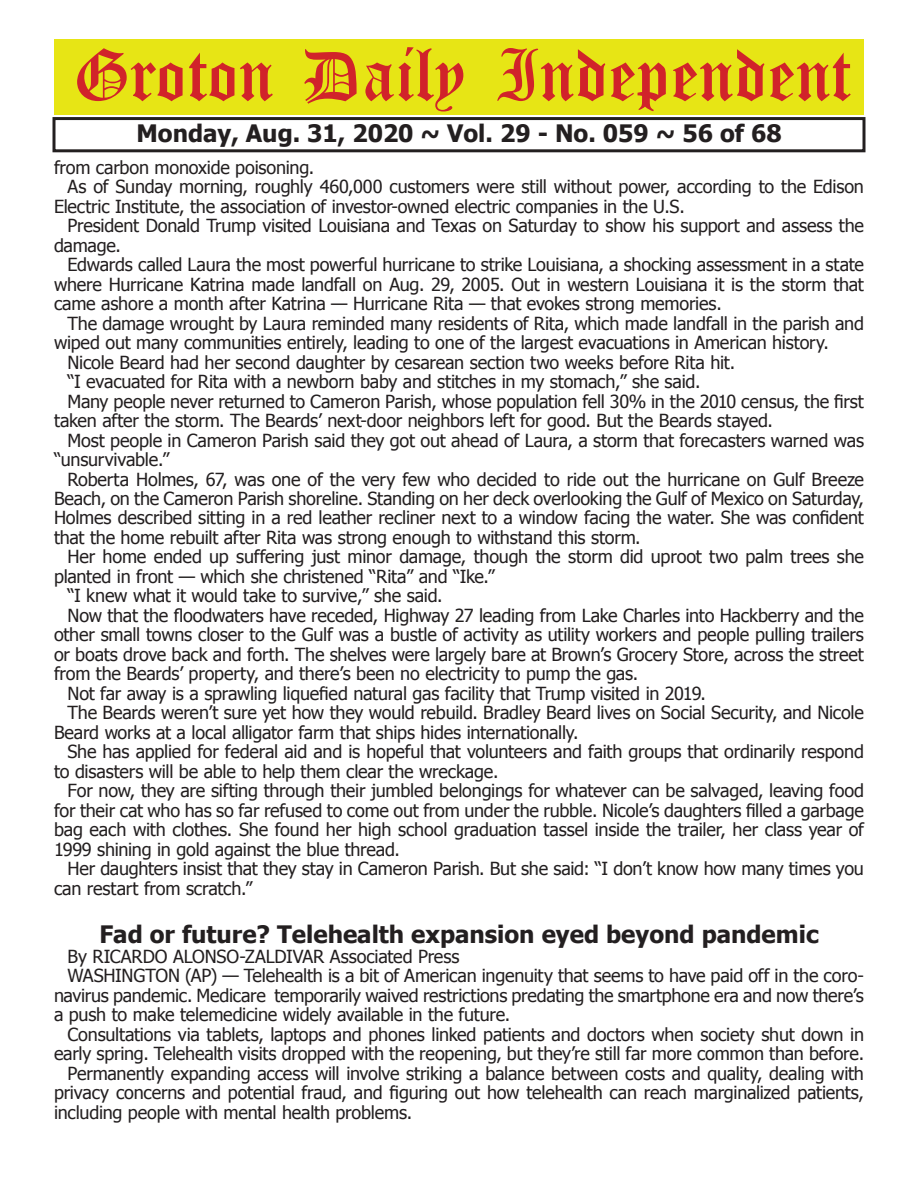
<style>
.page{position:relative;width:918px;height:1188px;background:#fff}
.page>*{position:absolute;margin:0;border:0;box-sizing:border-box;transform-origin:0 0}
.t1{font:54px "Old English Five";color:#d1232a}
.t2{font:700 24px "Tahoma";color:#231f20}
.t3{font:18px "Tahoma";letter-spacing:-.01em;color:#231f20}
</style>
<div class="page">
<div style="left:52px;top:117px;width:814px;height:35px;border:3px solid #231f20"></div>
<div style="left:54px;top:40px;width:810px;height:75px;background:#e7e515"></div>
<h1 class="t1" style="left:73px;top:50px;width:779px">Groton Daily Independent</h1>
<h2 class="t2" style="left:136px;top:116px;width:647px">Monday, Aug. 31, 2020 ~ Vol. 29 - No. 059 ~ 56 of 68</h2>
<p class="t3" style="left:54px;top:155px;width:262px">from carbon monoxide poisoning.</p>
<p class="t3" style="left:68px;top:174px;width:798px">As of Sunday morning, roughly 460,000 customers were still without power, according to the Edison</p>
<p class="t3" style="left:54px;top:194px;width:632px">Electric Institute, the association of investor-owned electric companies in the U.S.</p>
<p class="t3" style="left:68px;top:213px;width:798px">President Donald Trump visited Louisiana and Texas on Saturday to show his support and assess the</p>
<p class="t3" style="left:54px;top:233px;width:69px">damage.</p>
<p class="t3" style="left:68px;top:252px;width:798px">Edwards called Laura the most powerful hurricane to strike Louisiana, a shocking assessment in a state</p>
<p class="t3" style="left:54px;top:272px;width:812px">where Hurricane Katrina made landfall on Aug. 29, 2005. Out in western Louisiana it is the storm that</p>
<p class="t3" style="left:54px;top:291px;width:669px">came ashore a month after Katrina — Hurricane Rita — that evokes strong memories.</p>
<p class="t3" style="left:68px;top:311px;width:798px">The damage wrought by Laura reminded many residents of Rita, which made landfall in the parish and</p>
<p class="t3" style="left:54px;top:330px;width:776px">wiped out many communities entirely, leading to one of the largest evacuations in American history.</p>
<p class="t3" style="left:68px;top:350px;width:669px">Nicole Beard had her second daughter by cesarean section two weeks before Rita hit.</p>
<p class="t3" style="left:68px;top:369px;width:634px">“I evacuated for Rita with a newborn baby and stitches in my stomach,” she said.</p>
<p class="t3" style="left:68px;top:389px;width:798px">Many people never returned to Cameron Parish, whose population fell 30% in the 2010 census, the first</p>
<p class="t3" style="left:54px;top:408px;width:721px">taken after the storm. The Beards’ next-door neighbors left for good. But the Beards stayed.</p>
<p class="t3" style="left:68px;top:428px;width:798px">Most people in Cameron Parish said they got out ahead of Laura, a storm that forecasters warned was</p>
<p class="t3" style="left:54px;top:447px;width:117px">“unsurvivable.”</p>
<p class="t3" style="left:68px;top:467px;width:798px">Roberta Holmes, 67, was one of the very few who decided to ride out the hurricane on Gulf Breeze</p>
<p class="t3" style="left:54px;top:486px;width:812px">Beach, on the Cameron Parish shoreline. Standing on her deck overlooking the Gulf of Mexico on Saturday,</p>
<p class="t3" style="left:54px;top:506px;width:811px">Holmes described sitting in a red leather recliner next to a window facing the water. She was confident</p>
<p class="t3" style="left:54px;top:525px;width:588px">that the home rebuilt after Rita was strong enough to withstand this storm.</p>
<p class="t3" style="left:68px;top:545px;width:798px">Her home ended up suffering just minor damage, though the storm did uproot two palm trees she</p>
<p class="t3" style="left:54px;top:564px;width:442px">planted in front — which she christened “Rita” and “Ike.”</p>
<p class="t3" style="left:68px;top:584px;width:377px">“I knew what it would take to survive,” she said.</p>
<p class="t3" style="left:68px;top:603px;width:798px">Now that the floodwaters have receded, Highway 27 leading from Lake Charles into Hackberry and the</p>
<p class="t3" style="left:54px;top:623px;width:811px">other small towns closer to the Gulf was a bustle of activity as utility workers and people pulling trailers</p>
<p class="t3" style="left:54px;top:642px;width:811px">or boats drove back and forth. The shelves were largely bare at Brown’s Grocery Store, across the street</p>
<p class="t3" style="left:54px;top:662px;width:586px">from the Beards’ property, and there’s been no electricity to pump the gas.</p>
<p class="t3" style="left:68px;top:681px;width:640px">Not far away is a sprawling liquefied natural gas facility that Trump visited in 2019.</p>
<p class="t3" style="left:68px;top:701px;width:798px">The Beards weren’t sure yet how they would rebuild. Bradley Beard lives on Social Security, and Nicole</p>
<p class="t3" style="left:54px;top:720px;width:526px">Beard works at a local alligator farm that ships hides internationally.</p>
<p class="t3" style="left:68px;top:740px;width:798px">She has applied for federal aid and is hopeful that volunteers and faith groups that ordinarily respond</p>
<p class="t3" style="left:54px;top:759px;width:446px">to disasters will be able to help them clear the wreckage.</p>
<p class="t3" style="left:68px;top:779px;width:798px">For now, they are sifting through their jumbled belongings for whatever can be salvaged, leaving food</p>
<p class="t3" style="left:54px;top:798px;width:811px">for their cat who has so far refused to come out from under the rubble. Nicole’s daughters filled a garbage</p>
<p class="t3" style="left:54px;top:818px;width:812px">bag each with clothes. She found her high school graduation tassel inside the trailer, her class year of</p>
<p class="t3" style="left:54px;top:837px;width:347px">1999 shining in gold against the blue thread.</p>
<p class="t3" style="left:68px;top:857px;width:798px">Her daughters insist that they stay in Cameron Parish. But she said: “I don’t know how many times you</p>
<p class="t3" style="left:54px;top:876px;width:200px">can restart from scratch.”</p>
<h2 class="t2" style="left:99px;top:918px;width:721px">Fad or future? Telehealth expansion eyed beyond pandemic</h2>
<p class="t3" style="left:68px;top:944px;width:393px">By RICARDO ALONSO-ZALDIVAR Associated Press</p>
<p class="t3" style="left:68px;top:964px;width:798px">WASHINGTON (AP) — Telehealth is a bit of American ingenuity that seems to have paid off in the coro-</p>
<p class="t3" style="left:54px;top:983px;width:812px">navirus pandemic. Medicare temporarily waived restrictions predating the smartphone era and now there’s</p>
<p class="t3" style="left:54px;top:1003px;width:458px">a push to make telemedicine widely available in the future.</p>
<p class="t3" style="left:68px;top:1022px;width:798px">Consultations via tablets, laptops and phones linked patients and doctors when society shut down in</p>
<p class="t3" style="left:54px;top:1042px;width:812px">early spring. Telehealth visits dropped with the reopening, but they’re still far more common than before.</p>
<p class="t3" style="left:68px;top:1061px;width:798px">Permanently expanding access will involve striking a balance between costs and quality, dealing with</p>
<p class="t3" style="left:54px;top:1081px;width:812px">privacy concerns and potential fraud, and figuring out how telehealth can reach marginalized patients,</p>
<p class="t3" style="left:54px;top:1100px;width:360px">including people with mental health problems.</p>
</div>
